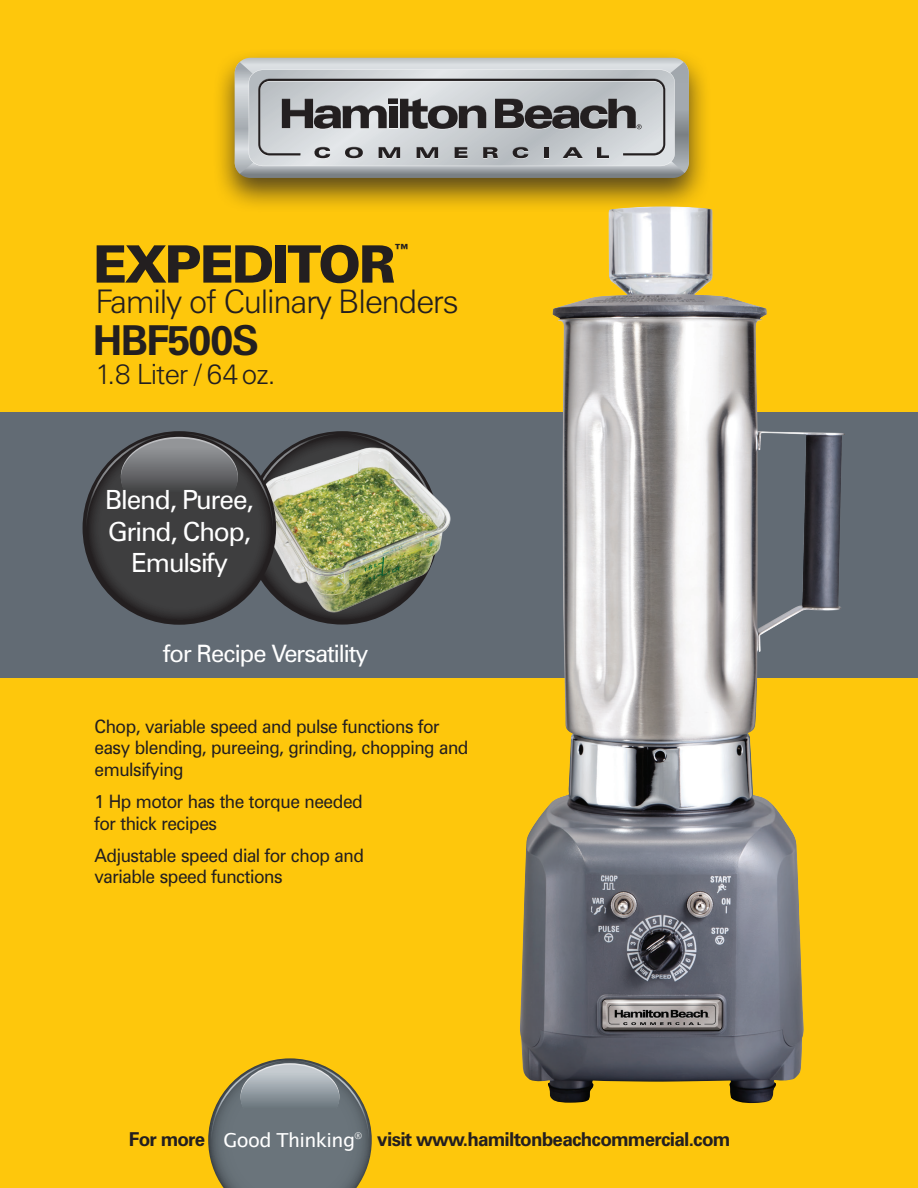
<style>
.page{position:relative;width:918px;height:1188px;background:#fec70c}
.page>*{position:absolute;margin:0;border:0;box-sizing:border-box;transform-origin:0 0}
.t1{font:900 51.75px "Zurich BT";letter-spacing:-.04em;color:#231f20}
.t2{font:700 41.4px "Zurich BT";letter-spacing:-.04em;color:#231f20}
.t3{font:300 32.55px "Zurich BT";letter-spacing:-.04em;color:#231f20}
.t4{font:300 27.9px "Zurich BT";letter-spacing:-.04em;color:#231f20}
.t5{font:26.55px/31.5px "Zurich BT";letter-spacing:-.04em;color:#fff;text-align:center}
.t6{font:24px "Zurich BT";letter-spacing:-.04em;color:#fff}
.t7{font:900 19.65px "Zurich BT";color:#231f20}
.t8{font:19.35px "Lucida Grande";letter-spacing:-.03em;color:#fff}
.t9{font:700 19.2px "Zurich BT";letter-spacing:-.04em;color:#231f20}
.t10{font:18.45px/21.5px "Zurich BT";letter-spacing:-.025em;color:#231f20;scale:.95 1}
</style>
<div class="page">
<div style="left:0;top:412px;width:918px;height:266px;background:#626b74"></div>
<svg style="left:208px;top:1058px;width:164px;height:130px"></svg>
<img style="left:520px;top:210px;width:325px;height:893px">
<svg style="left:348px;top:434px;width:30px;height:4px"></svg>
<img style="left:262px;top:438px;width:189px;height:187px">
<svg style="left:83px;top:431px;width:193px;height:194px;background:#393839"></svg>
<svg style="left:86px;top:434px;width:251px;height:94px"></svg>
<div style="left:212px;top:48px;width:500px;height:165px;background:#231f20;opacity:.75"></div>
<svg style="left:235px;top:58px;width:454px;height:120px;background:#9fa3a1"></svg>
<svg style="left:235px;top:62px;width:454px;height:112px;background:#adb0b3"></svg>
<p class="t1" style="left:93px;top:233px;width:304px">EXPEDITOR</p>
<p class="t7" style="left:394px;top:239px;width:18px">™</p>
<p class="t3" style="left:95px;top:281px;width:365px">Family of Culinary Blenders</p>
<p class="t2" style="left:93px;top:315px;width:168px">HBF500S</p>
<p class="t4" style="left:95px;top:357px;width:181px">1.8 Liter / 64 oz.</p>
<p class="t5" style="left:105px;top:484px;width:150px">Blend, Puree,</p>
<p class="t5" style="left:108px;top:515px;width:144px">Grind, Chop,<br>Emulsify</p>
<p class="t6" style="left:163px;top:639px;width:207px">for Recipe Versatility</p>
<p class="t10" style="left:94px;top:715px;width:395px">Chop, variable speed and pulse functions for easy blending, pureeing, grinding, chopping and emulsifying</p>
<p class="t10" style="left:94px;top:791px;width:284px">1 Hp motor has the torque needed for thick recipes</p>
<p class="t10" style="left:94px;top:844px;width:285px">Adjustable speed dial for chop and variable speed functions</p>
<p class="t8" style="left:223px;top:1129px;width:140px">Good Thinking<sup>®</sup></p>
<p class="t9" style="left:129px;top:1128px;width:78px">For more</p>
<p class="t9" style="left:377px;top:1128px;width:355px">visit www.hamiltonbeachcommercial.com</p>
</div>
